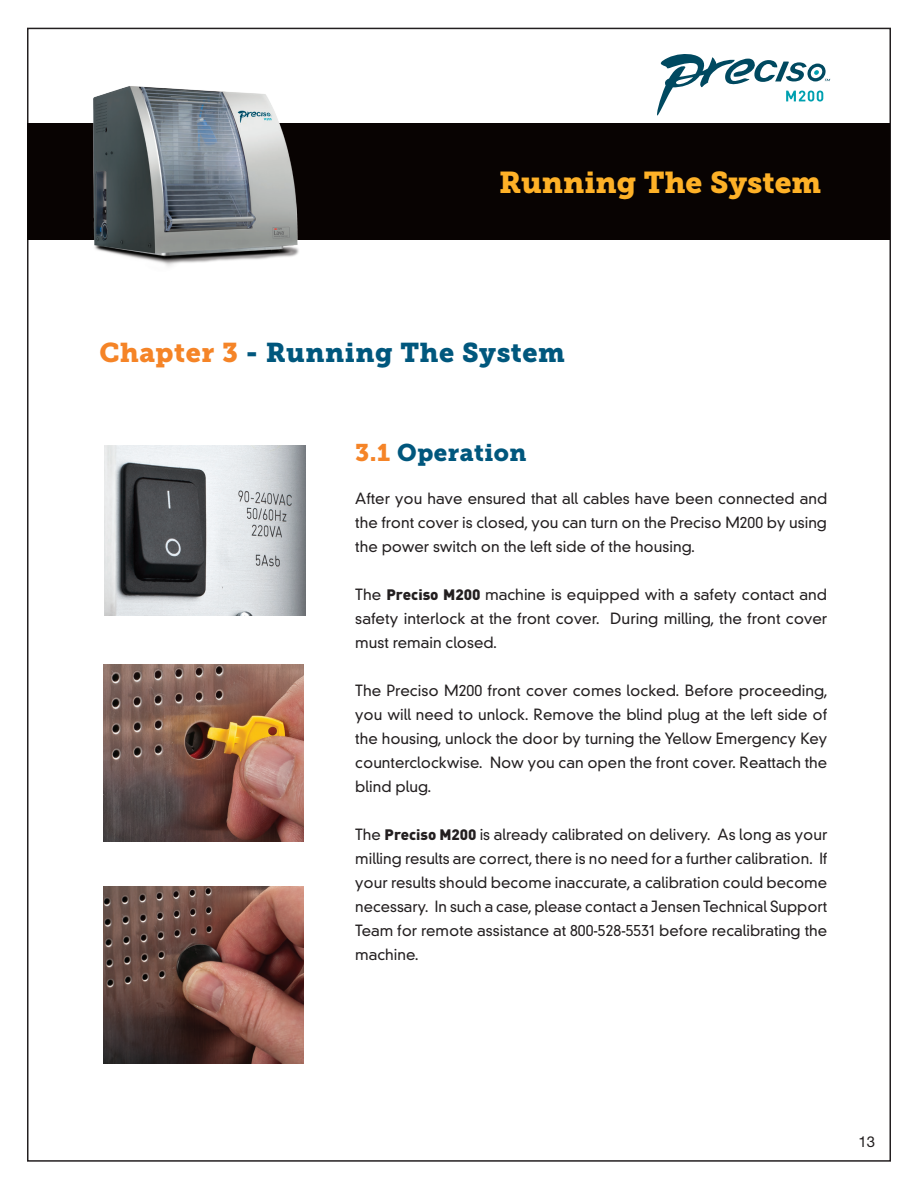
<style>
.page{position:relative;width:918px;height:1188px;background:#fff}
.page>*{position:absolute;margin:0;border:0;box-sizing:border-box;transform-origin:0 0}
.t1{font:30px "Museo Slab 900";color:#feb127}
.t2{font:27px "Museo Slab 900";letter-spacing:.02em;color:#00577d}
.t3{font:24px "Museo Slab 900";letter-spacing:.02em;color:#00577d}
.t4{font:300 15px/24px "DIN Neuzeit Grotesk Std";color:#231f20;text-align:justify}
.t5{font:15px "Helvetica Neue LT Pro";color:#231f20}
.s1{color:#f58427}
.s2{font-family:"DINOT";font-weight:900}
</style>
<div class="page">
<div style="left:27px;top:123px;width:862px;height:117px;background:#080302"></div>
<img style="left:93px;top:86px;width:206px;height:181px">
<svg style="left:657px;top:54px;width:173px;height:62px"></svg>
<img style="left:103px;top:664px;width:201px;height:177px">
<img style="left:103px;top:887px;width:201px;height:176px">
<img style="left:104px;top:446px;width:202px;height:170px">
<p class="t1" style="left:499px;top:165px;width:324px">Running The System</p>
<p class="t2" style="left:99px;top:336px;width:467px"><span class="s1">Chapter 3</span> - Running The System</p>
<p class="t3" style="left:355px;top:439px;width:173px"><span class="s1">3.1</span> Operation</p>
<p class="t4" style="left:355px;top:487px;width:473px">After you have ensured that all cables have been connected and the front cover is closed, you can turn on the Preciso M200 by using the power switch on the left side of the housing.</p>
<p class="t4" style="left:355px;top:583px;width:474px">The <span class="s2">Preciso M200</span> machine is equipped with a safety contact and safety interlock at the front cover. During milling, the front cover must remain closed.</p>
<p class="t4" style="left:355px;top:679px;width:474px">The Preciso M200 front cover comes locked. Before proceeding, you will need to unlock. Remove the blind plug at the left side of the housing, unlock the door by turning the Yellow Emergency Key counterclockwise. Now you can open the front cover. Reattach the blind plug.</p>
<p class="t4" style="left:355px;top:823px;width:474px">The <span class="s2">Preciso M200</span> is already calibrated on delivery. As long as your milling results are correct, there is no need for a further calibration. If your results should become inaccurate, a calibration could become necessary. In such a case, please contact a Jensen Technical Support Team for remote assistance at 800-528-5531 before recalibrating the machine.</p>
<p class="t5" style="left:859px;top:1132px;width:18px">13</p>
</div>
